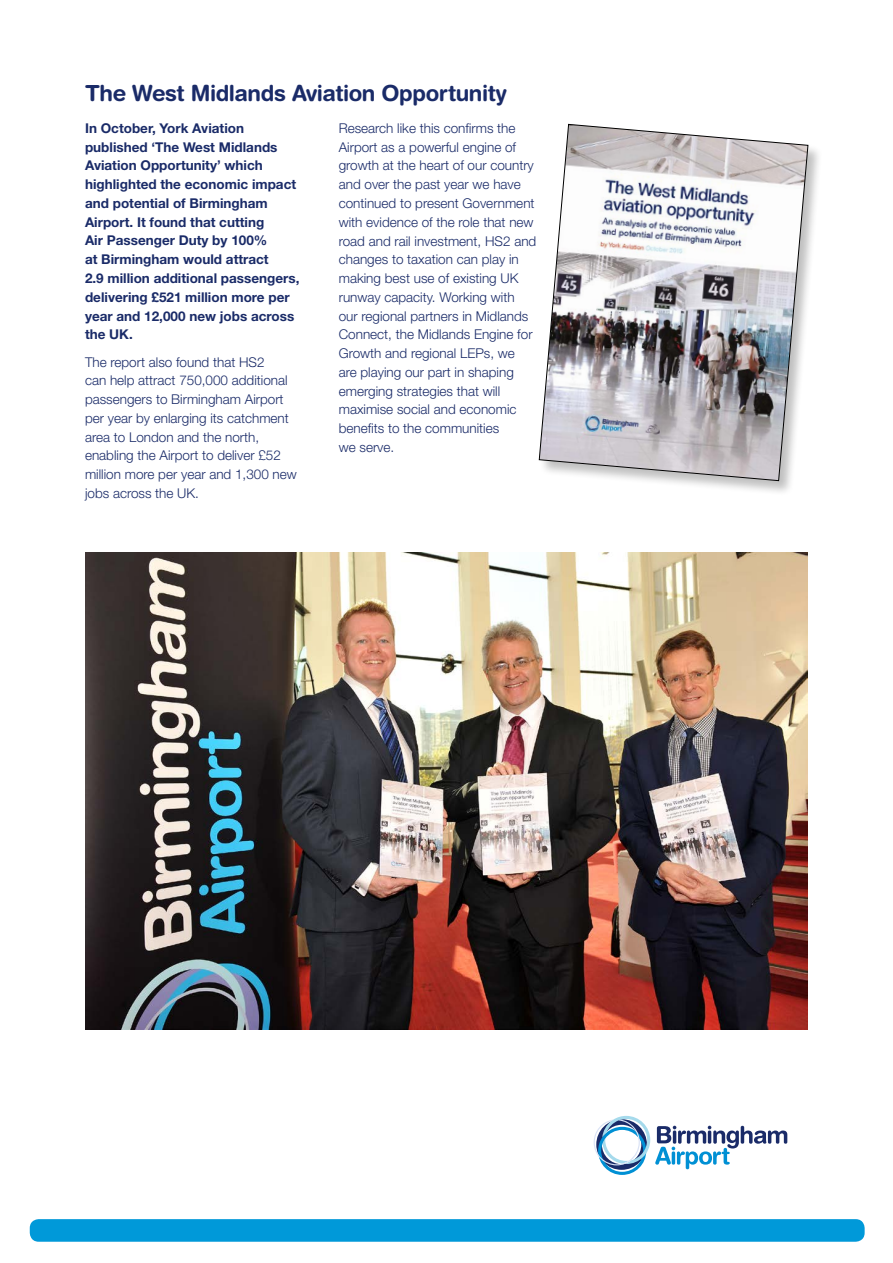
<style>
.page{position:relative;width:893px;height:1263px;background:#fff}
.page>*{position:absolute;margin:0;border:0;box-sizing:border-box;transform-origin:0 0}
.t1{font:700 22.2px "Helvetica Rounded LT Std";letter-spacing:-.02em;color:#1a2b68}
.t2{font:300 13.5px/18.8px "Helvetica Neue LT Std";color:#1a2b68}
.t3{font:700 13.5px/18.8px "Helvetica Neue LT Std";color:#1a2b68}
</style>
<div class="page">
<div style="left:30px;top:1219px;width:835px;height:23px;background:#0099d9;border-radius:9px"></div>
<svg style="left:594px;top:1116px;width:193px;height:59px"></svg>
<img style="left:85px;top:553px;width:723px;height:476px">
<div style="left:539px;top:124px;width:284px;height:372px;background:#000;opacity:.25"></div>
<svg style="left:539px;top:124px;width:269px;height:357px"></svg>
<h1 class="t1" style="left:85px;top:80px;width:423px">The West Midlands Aviation Opportunity</h1>
<p class="t3" style="left:85px;top:118px;width:216px">In October, York Aviation published ‘The West Midlands<br>Aviation Opportunity’ which highlighted the economic impact and potential of Birmingham<br>Airport. It found that cutting<br>Air Passenger Duty by 100%<br>at Birmingham would attract<br>2.9 million additional passengers, delivering £521 million more per year and 12,000 new jobs across the UK.</p>
<p class="t2" style="left:85px;top:352px;width:213px">The report also found that HS2<br>can help attract 750,000 additional passengers to Birmingham Airport per year by enlarging its catchment area to London and the north, enabling the Airport to deliver £52 million more per year and 1,300 new jobs across the UK.</p>
<p class="t2" style="left:339px;top:119px;width:199px">Research like this confirms the<br>Airport as a powerful engine of growth at the heart of our country and over the past year we have continued to present Government with evidence of the role that new road and rail investment, HS2 and changes to taxation can play in making best use of existing UK runway capacity. Working with our regional partners in Midlands<br>Connect, the Midlands Engine for<br>Growth and regional LEPs, we<br>are playing our part in shaping emerging strategies that will maximise social and economic benefits to the communities<br>we serve.</p>
</div>
